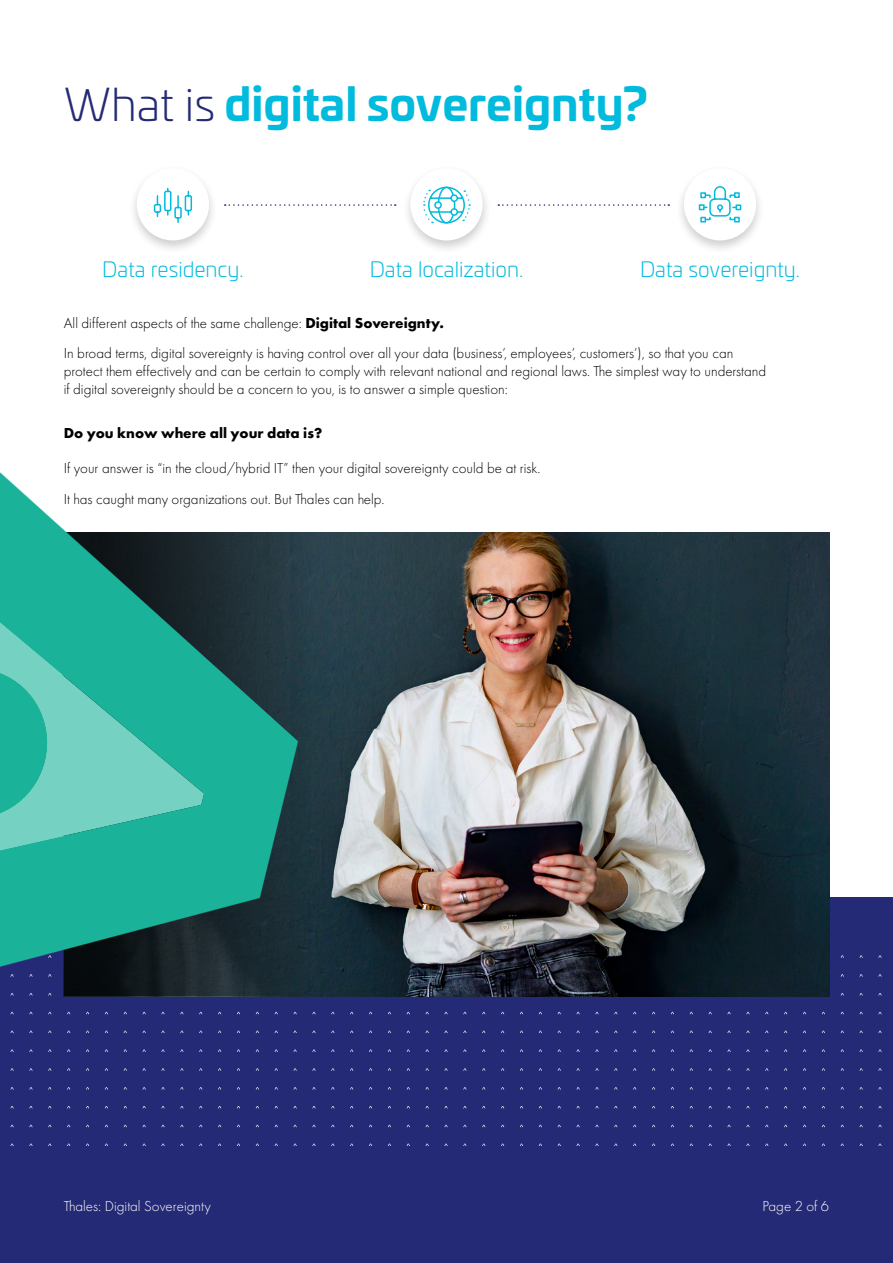
<style>
.page{position:relative;width:893px;height:1263px;background:#fff}
.page>*{position:absolute;margin:0;border:0;box-sizing:border-box;transform-origin:0 0}
.t1{font:700 45px "Univia Pro";color:#0bd}
.t2{font:300 21px "Univia Pro";color:#0bd}
.t3{font:300 15px/30.8px "Futura PT";color:#000}
.t4{font:300 15px "Futura PT";color:#fff}
.t5{font:700 15px "Futura PT";color:#000}
.s1{font-weight:300;color:#242a75}
.s2{font-weight:700}
</style>
<div class="page">
<svg style="left:225px;top:204px;width:167px;height:2px"></svg>
<svg style="left:498px;top:204px;width:168px;height:2px"></svg>
<div style="left:0;top:897px;width:893px;height:366px;background:#242a75"></div>
<div style="left:128px;top:164px;width:90px;height:90px;background:#000;opacity:.2"></div>
<div style="left:137px;top:168px;width:72px;height:72px;background:#fff;border-radius:50%"></div>
<div style="left:401px;top:164px;width:90px;height:90px;background:#000;opacity:.2"></div>
<div style="left:410px;top:168px;width:73px;height:72px;background:#fff;border-radius:50%"></div>
<div style="left:675px;top:164px;width:90px;height:90px;background:#000;opacity:.2"></div>
<div style="left:684px;top:168px;width:72px;height:72px;background:#fff;border-radius:50%"></div>
<svg style="left:699px;top:186px;width:42px;height:36px"></svg>
<svg style="left:423px;top:186px;width:48px;height:38px"></svg>
<svg style="left:153px;top:187px;width:40px;height:36px"></svg>
<img style="left:310px;top:533px;width:519px;height:463px">
<div style="left:64px;top:533px;width:246px;height:463px;background:#203740"></div>
<svg style="left:0;top:472px;width:298px;height:543px"></svg>
<h1 class="t1" style="left:64px;top:68px;width:585px"><span class="s1">What is</span> digital sovereignty?</h1>
<h2 class="t2" style="left:102px;top:254px;width:143px">Data residency.</h2>
<h2 class="t2" style="left:370px;top:254px;width:155px">Data localization.</h2>
<h2 class="t2" style="left:640px;top:254px;width:162px">Data sovereignty.</h2>
<p class="t3" style="left:64px;top:307px;width:671px">All different aspects of the same challenge: <span class="s2">Digital Sovereignty.<br></span>In broad terms, digital sovereignty is having control over all your data (business’, employees’, customers’), so that you can</p>
<p class="t3" style="left:64px;top:362px;width:704px;line-height:18px">protect them effectively and can be certain to comply with relevant national and regional laws. The simplest way to understand if digital sovereignty should be a concern to you, is to answer a simple question:</p>
<p class="t5" style="left:64px;top:423px;width:260px">Do you know where all your data is?</p>
<p class="t3" style="left:64px;top:453px;width:478px">If your answer is “in the cloud/hybrid IT” then your digital sovereignty could be at risk.<br>It has caught many organizations out. But Thales can help.</p>
<p class="t4" style="left:64px;top:1197px;width:149px">Thales: Digital Sovereignty</p>
<p class="t4" style="left:762px;top:1197px;width:68px">Page 2 of 6</p>
</div>
